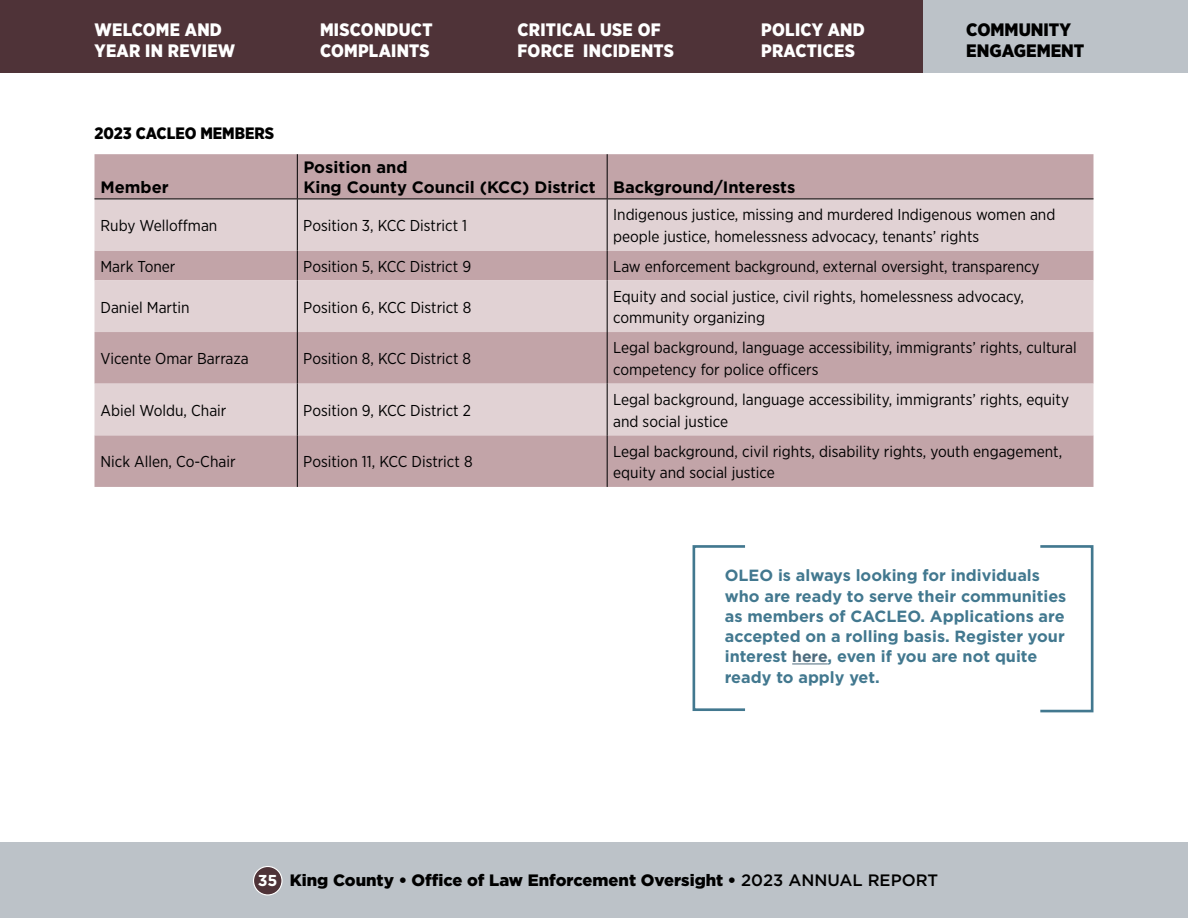
<style>
.page{position:relative;width:1188px;height:918px;background:#fff}
.page>*{position:absolute;margin:0;border:0;box-sizing:border-box;transform-origin:0 0}
.t1{font:900 18px/21px "Gotham Narrow";letter-spacing:.015em;color:#fff}
.t2{font:900 18px/21px "Gotham Narrow";color:#000}
.t3{font:700 16.5px/19.5px "Gotham";color:#000}
.t4{font:900 16.5px "Gotham";color:#000}
.t5{font:900 16.5px "Gotham Narrow";color:#000}
.t6{font:700 16.2px/20.2px "Gotham";color:#42788f}
.t7{font:15.75px/21.8px "Gotham Narrow";color:#000}
.s1{font-size:15.75px;color:#4d6b7d}
.s2{font-weight:700;font-size:15.75px;color:#fff}
.s3{font-weight:500}
</style>
<div class="page">
<div style="left:0;top:842px;width:1188px;height:76px;background:#bcc2c8"></div>
<div style="left:254px;top:867px;width:28px;height:28px;background:#4f3338;border-radius:50%"></div>
<div style="left:253px;top:866px;width:30px;height:30px;border:1px solid #fff;border-radius:50%"></div>
<div style="left:0;top:0;width:1188px;height:73px;background:#4f3338"></div>
<div style="left:94px;top:154px;width:1000px;height:333px;background:#c2a4a8"></div>
<svg style="left:94px;top:200px;width:1000px;height:235px;background:#d6c2c4"></svg>
<hr style="left:94px;top:199px;width:203px;height:1px;background:#000">
<hr style="left:297px;top:199px;width:310px;height:1px;background:#000">
<hr style="left:607px;top:199px;width:487px;height:1px;background:#000">
<hr style="left:297px;top:154px;width:1px;height:45px;background:#000">
<hr style="left:607px;top:154px;width:1px;height:45px;background:#000">
<hr style="left:297px;top:199px;width:1px;height:52px;background:#000">
<hr style="left:607px;top:199px;width:1px;height:52px;background:#000">
<svg style="left:297px;top:251px;width:1px;height:29px"></svg>
<svg style="left:607px;top:251px;width:1px;height:29px"></svg>
<hr style="left:297px;top:280px;width:1px;height:52px;background:#000">
<hr style="left:607px;top:280px;width:1px;height:52px;background:#000">
<hr style="left:297px;top:332px;width:1px;height:52px;background:#000">
<hr style="left:607px;top:332px;width:1px;height:52px;background:#000">
<hr style="left:297px;top:384px;width:1px;height:51px;background:#000">
<hr style="left:607px;top:384px;width:1px;height:51px;background:#000">
<hr style="left:297px;top:435px;width:1px;height:52px;background:#000">
<hr style="left:607px;top:435px;width:1px;height:52px;background:#000">
<div style="left:924px;top:0;width:264px;height:73px;background:#bcc2c8"></div>
<div style="left:693px;top:545px;width:53px;height:166px;border:3px solid #42788f"></div>
<div style="left:1039px;top:545px;width:54px;height:167px;border:3px solid #42788f"></div>
<hr style="left:792px;top:664px;width:36px;height:1px;background:#4d6b7d">
<p class="t1" style="left:94px;top:19px;width:142px">WELCOME AND<br>YEAR IN REVIEW</p>
<p class="t1" style="left:320px;top:19px;width:114px">MISCONDUCT<br>COMPLAINTS</p>
<p class="t1" style="left:761px;top:19px;width:105px">POLICY AND<br>PRACTICES</p>
<p class="t1" style="left:518px;top:19px;width:158px">CRITICAL USE OF<br>FORCE INCIDENTS</p>
<p class="t5" style="left:94px;top:123px;width:181px">2023 CACLEO MEMBERS</p>
<p class="t3" style="left:100px;top:177px;width:70px">Member</p>
<p class="t3" style="left:303px;top:158px;width:494px">Position and<br>King County Council (KCC) District Background/Interests</p>
<p class="t2" style="left:966px;top:19px;width:120px">COMMUNITY<br>ENGAGEMENT</p>
<p class="t7" style="left:100px;top:214px;width:118px">Ruby Welloffman</p>
<p class="t7" style="left:303px;top:214px;width:165px">Position 3, KCC District 1</p>
<p class="t7" style="left:613px;top:203px;width:444px">Indigenous justice, missing and murdered Indigenous women and people justice, homelessness advocacy, tenants’ rights</p>
<p class="t7" style="left:101px;top:255px;width:76px">Mark Toner</p>
<p class="t7" style="left:303px;top:255px;width:169px">Position 5, KCC District 9</p>
<p class="t7" style="left:613px;top:255px;width:428px">Law enforcement background, external oversight, transparency</p>
<p class="t7" style="left:101px;top:296px;width:91px">Daniel Martin</p>
<p class="t7" style="left:303px;top:296px;width:170px">Position 6, KCC District 8</p>
<p class="t7" style="left:613px;top:285px;width:412px">Equity and social justice, civil rights, homelessness advocacy, community organizing</p>
<p class="t7" style="left:101px;top:347px;width:150px">Vicente Omar Barraza</p>
<p class="t7" style="left:303px;top:347px;width:169px">Position 8, KCC District 8</p>
<p class="t7" style="left:613px;top:337px;width:465px">Legal background, language accessibility, immigrants’ rights, cultural competency for police officers</p>
<p class="t7" style="left:101px;top:399px;width:127px">Abiel Woldu, Chair</p>
<p class="t7" style="left:303px;top:399px;width:169px">Position 9, KCC District 2</p>
<p class="t7" style="left:613px;top:388px;width:457px">Legal background, language accessibility, immigrants’ rights, equity and social justice</p>
<p class="t7" style="left:101px;top:451px;width:137px">Nick Allen, Co-Chair</p>
<p class="t7" style="left:303px;top:451px;width:171px">Position 11, KCC District 8</p>
<p class="t7" style="left:613px;top:440px;width:451px">Legal background, civil rights, disability rights, youth engagement, equity and social justice</p>
<p class="t6" style="left:725px;top:565px;width:343px">OLEO is always looking for individuals who are ready to serve their communities as members of CACLEO. Applications are accepted on a rolling basis. Register your interest <span class="s1">here</span>, even if you are not quite ready to apply yet.</p>
<p class="t4" style="left:258px;top:869px;width:682px"><span class="s2">35</span> King County • Office of Law Enforcement Oversight • <span class="s3">2023 ANNUAL REPORT</span></p>
</div>
